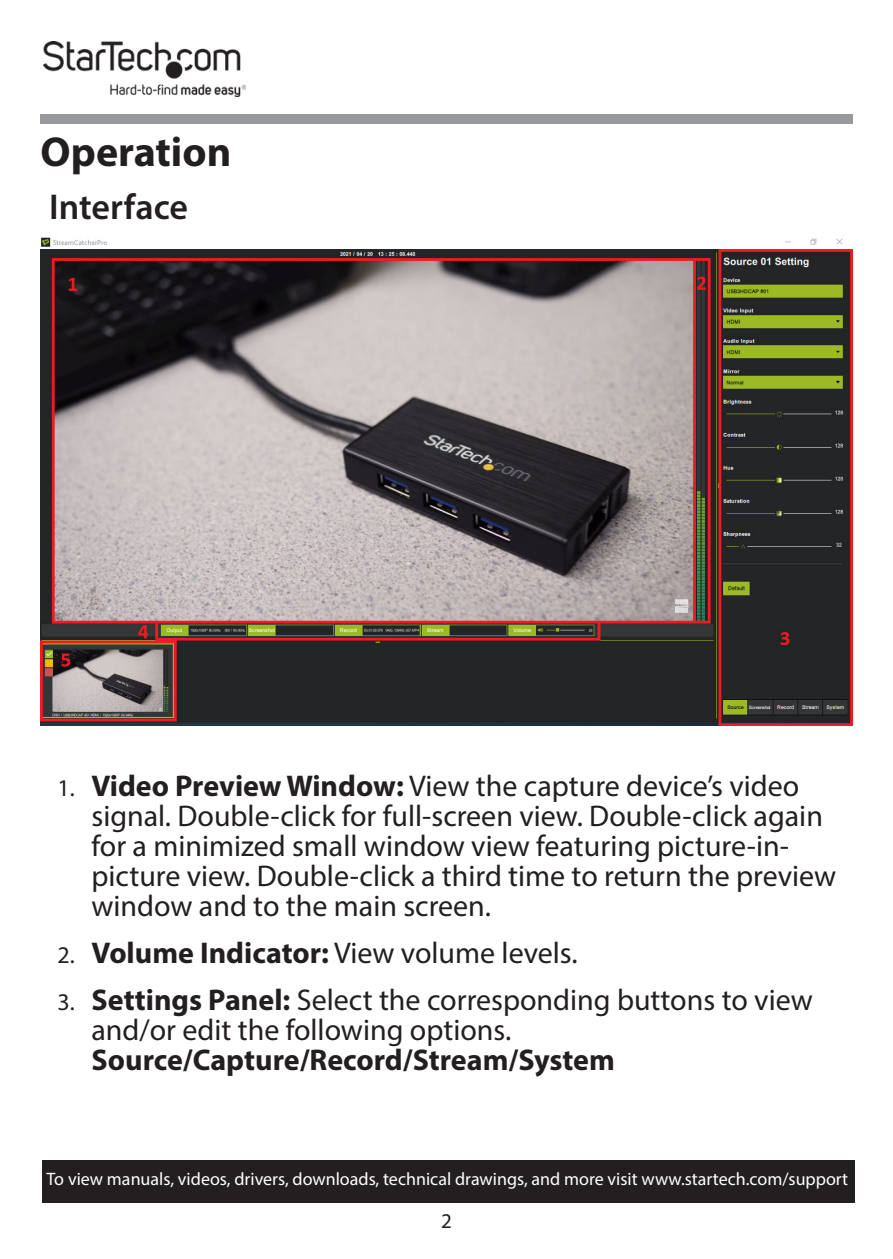
<style>
.page{position:relative;width:893px;height:1259px;background:#fff}
.page>*{position:absolute;margin:0;border:0;box-sizing:border-box;transform-origin:0 0}
.t1{font:700 42px "Myriad Pro";color:#231f20}
.t2{font:600 36px "Myriad Pro";color:#231f20}
.t3{font:30px/30px "Myriad Pro";color:#231f20}
.t4{font:21px "Myriad Pro";color:#231f20}
.marketing_text{font:18px "Myriad Pro";color:#fff}
.s1{font-size:24px}
.s2{font-weight:700}
</style>
<div class="page">
<img style="left:43px;top:42px;width:203px;height:55px">
<div style="left:40px;top:115px;width:812px;height:9px;background:#97999c"></div>
<div style="left:43px;top:1160px;width:811px;height:42px;background:#231f20"></div>
<img style="left:40px;top:237px;width:812px;height:488px">
<h1 class="t1" style="left:40px;top:124px;width:192px">Operation</h1>
<h2 class="t2" style="left:49px;top:184px;width:141px">Interface</h2>
<p class="t3" style="left:92px;top:770px;width:746px;text-indent:-34px"><span class="s1">1.</span> <span class="s2">Video Preview Window:</span> View the capture device’s video signal. Double-click for full-screen view. Double-click again for a minimized small window view featuring picture-in&shy;picture view. Double-click a third time to return the preview window and to the main screen.</p>
<p class="t3" style="left:58px;top:937px;width:522px"><span class="s1">2.</span> <span class="s2">Volume Indicator:</span> View volume levels.</p>
<p class="t3" style="left:92px;top:984px;width:723px;text-indent:-34px"><span class="s1">3.</span> <span class="s2">Settings Panel:</span> Select the corresponding buttons to view and/or edit the following options.<br><span class="s2">Source/Capture/Record/Stream/System</span></p>
<p class="marketing_text" style="left:47px;top:1167px;width:803px">To view manuals, videos, drivers, downloads, technical drawings, and more visit www.startech.com/support</p>
<p class="t4" style="left:441px;top:1208px;width:12px">2</p>
</div>
